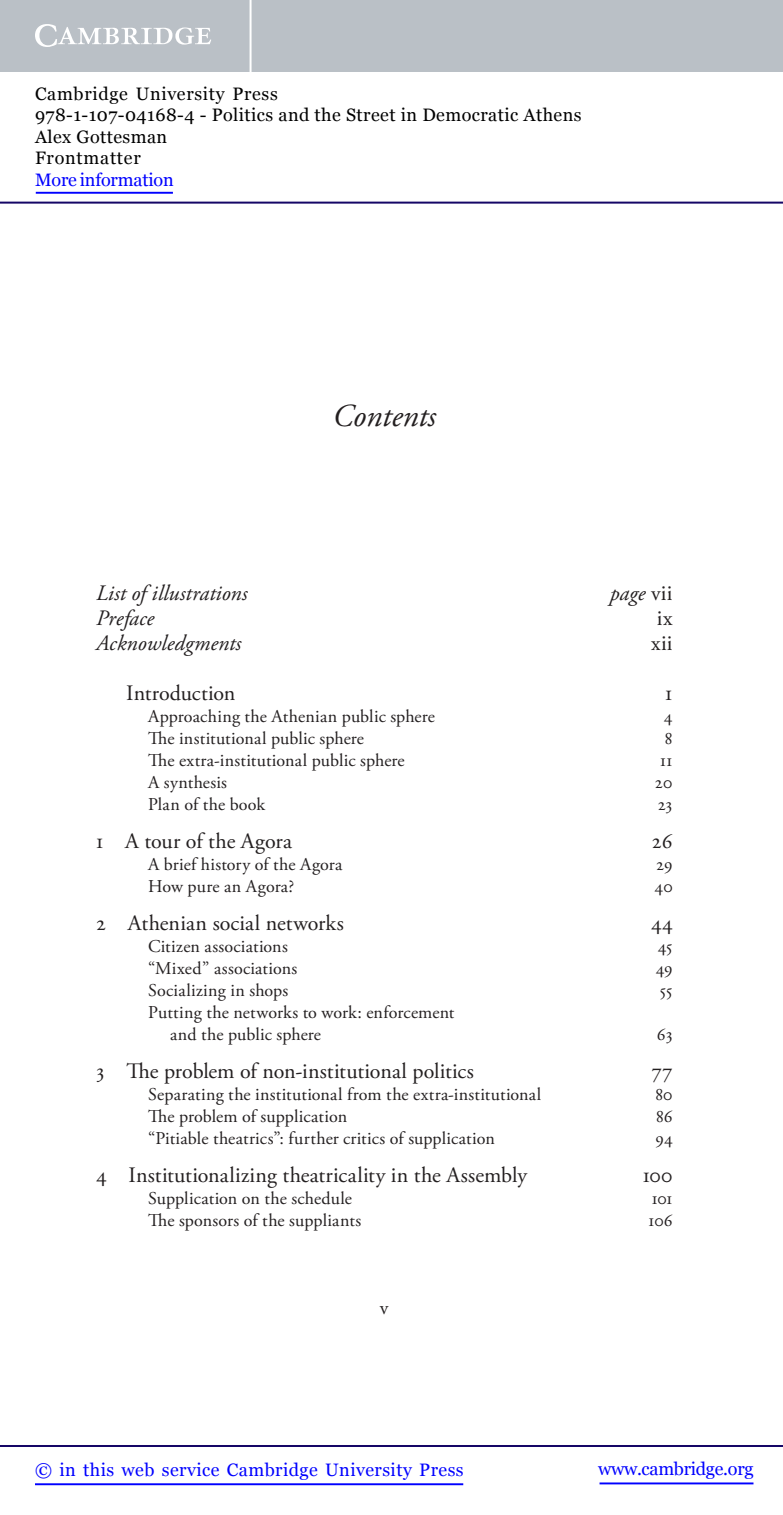
<style>
.page{position:relative;width:783px;height:1515px;background:#fff}
.page>*{position:absolute;margin:0;border:0;box-sizing:border-box;transform-origin:0 0}
.t1{font:italic 32px "Adobe Garamond Pro";color:#231f20}
.t2{font:22px "Adobe Garamond Pro";letter-spacing:.005em;color:#231f20}
.t3{font:italic 22px "Adobe Garamond Pro";color:#231f20}
.t4{font:20px "Adobe Garamond Pro";color:#231f20}
.t5{font:18px/22px "Adobe Garamond Pro";letter-spacing:.005em;color:#231f20}
.t6{font:18px/21.6px "Georgia";letter-spacing:.025em;color:#000}
.t7{font:18px "Georgia";letter-spacing:.025em;color:#00f}
.t8{font:18px "Georgia";letter-spacing:-.015em;color:#00f}
.t9{font:18px "Georgia";letter-spacing:-.01em;color:#00f}
.s1{font-style:normal}
</style>
<div class="page">
<hr style="left:599px;top:1482px;width:154px;height:2px;background:#00f">
<hr style="left:0;top:1445px;width:782px;height:2px;background:#150666">
<hr style="left:35px;top:1483px;width:428px;height:2px;background:#00f">
<div style="left:0;top:0;width:782px;height:72px;background:#bac0c6"></div>
<svg style="left:35px;top:24px;width:176px;height:23px"></svg>
<hr style="left:249px;top:0;width:2px;height:72px;background:#fff">
<hr style="left:0;top:202px;width:782px;height:2px;background:#150666">
<hr style="left:36px;top:192px;width:137px;height:2px;background:#00f">
<p class="t6" style="left:35px;top:83px;width:548px">Cambridge University Press<br>978-1-107-04168-4 - Politics and the Street in Democratic Athens<br>Alex Gottesman<br>Frontmatter</p>
<p class="t9" style="left:35px;top:169px;width:140px">More information</p>
<h1 class="t1" style="left:332px;top:403px;width:105px">Contents</h1>
<p class="t3" style="left:96px;top:584px;width:153px">List of illustrations</p>
<p class="t3" style="left:609px;top:584px;width:64px">page <span class="s1">vii</span></p>
<p class="t3" style="left:96px;top:609px;width:60px">Preface</p>
<p class="t2" style="left:656px;top:609px;width:17px">ix</p>
<p class="t3" style="left:96px;top:634px;width:147px">Acknowledgments</p>
<p class="t2" style="left:650px;top:634px;width:23px">xii</p>
<p class="t2" style="left:126px;top:684px;width:111px">Introduction</p>
<p class="t2" style="left:665px;top:684px;width:9px">1</p>
<p class="t5" style="left:148px;top:706px;width:288px">Approaching the Athenian public sphere</p>
<p class="t5" style="left:663px;top:706px;width:10px">4</p>
<p class="t5" style="left:148px;top:728px;width:217px">The institutional public sphere</p>
<p class="t5" style="left:664px;top:728px;width:9px">8</p>
<p class="t5" style="left:148px;top:750px;width:258px">The extra-institutional public sphere</p>
<p class="t5" style="left:660px;top:750px;width:14px">11</p>
<p class="t5" style="left:148px;top:772px;width:80px">A synthesis</p>
<p class="t5" style="left:654px;top:772px;width:19px">20</p>
<p class="t5" style="left:148px;top:794px;width:119px">Plan of the book</p>
<p class="t5" style="left:657px;top:794px;width:16px">23</p>
<p class="t2" style="left:96px;top:832px;width:197px">1 A tour of the Agora</p>
<p class="t2" style="left:651px;top:832px;width:22px">26</p>
<p class="t5" style="left:148px;top:854px;width:196px">A brief history of the Agora</p>
<p class="t5" style="left:656px;top:854px;width:18px">29</p>
<p class="t5" style="left:148px;top:876px;width:148px">How pure an Agora?</p>
<p class="t5" style="left:654px;top:876px;width:19px">40</p>
<p class="t2" style="left:96px;top:914px;width:249px">2 Athenian social networks</p>
<p class="t2" style="left:651px;top:914px;width:23px">44</p>
<p class="t5" style="left:148px;top:936px;width:141px">Citizen associations</p>
<p class="t5" style="left:657px;top:936px;width:16px">45</p>
<p class="t5" style="left:148px;top:958px;width:151px">“Mixed” associations</p>
<p class="t5" style="left:655px;top:958px;width:18px">49</p>
<p class="t5" style="left:148px;top:980px;width:142px">Socializing in shops</p>
<p class="t5" style="left:659px;top:980px;width:14px">55</p>
<p class="t5" style="left:170px;top:1002px;width:286px;text-indent:-22px">Putting the networks to work: enforcement and the public sphere</p>
<p class="t5" style="left:656px;top:1024px;width:17px">63</p>
<p class="t2" style="left:96px;top:1062px;width:379px">3 The problem of non-institutional politics</p>
<p class="t2" style="left:651px;top:1062px;width:22px">77</p>
<p class="t5" style="left:148px;top:1084px;width:394px">Separating the institutional from the extra-institutional</p>
<p class="t5" style="left:655px;top:1084px;width:19px">80</p>
<p class="t5" style="left:148px;top:1106px;width:200px">The problem of supplication</p>
<p class="t5" style="left:656px;top:1106px;width:18px">86</p>
<p class="t5" style="left:148px;top:1128px;width:348px">“Pitiable theatrics”: further critics of supplication</p>
<p class="t5" style="left:655px;top:1128px;width:18px">94</p>
<p class="t2" style="left:96px;top:1166px;width:432px">4 Institutionalizing theatricality in the Assembly</p>
<p class="t2" style="left:642px;top:1166px;width:31px">100</p>
<p class="t5" style="left:148px;top:1188px;width:205px">Supplication on the schedule</p>
<p class="t5" style="left:651px;top:1188px;width:22px">101</p>
<p class="t5" style="left:148px;top:1210px;width:214px">The sponsors of the suppliants</p>
<p class="t5" style="left:648px;top:1210px;width:25px">106</p>
<p class="t4" style="left:380px;top:1300px;width:10px">v</p>
<p class="t7" style="left:35px;top:1459px;width:430px">© in this web service Cambridge University Press</p>
<p class="t8" style="left:598px;top:1458px;width:157px">www.cambridge.org</p>
</div>
